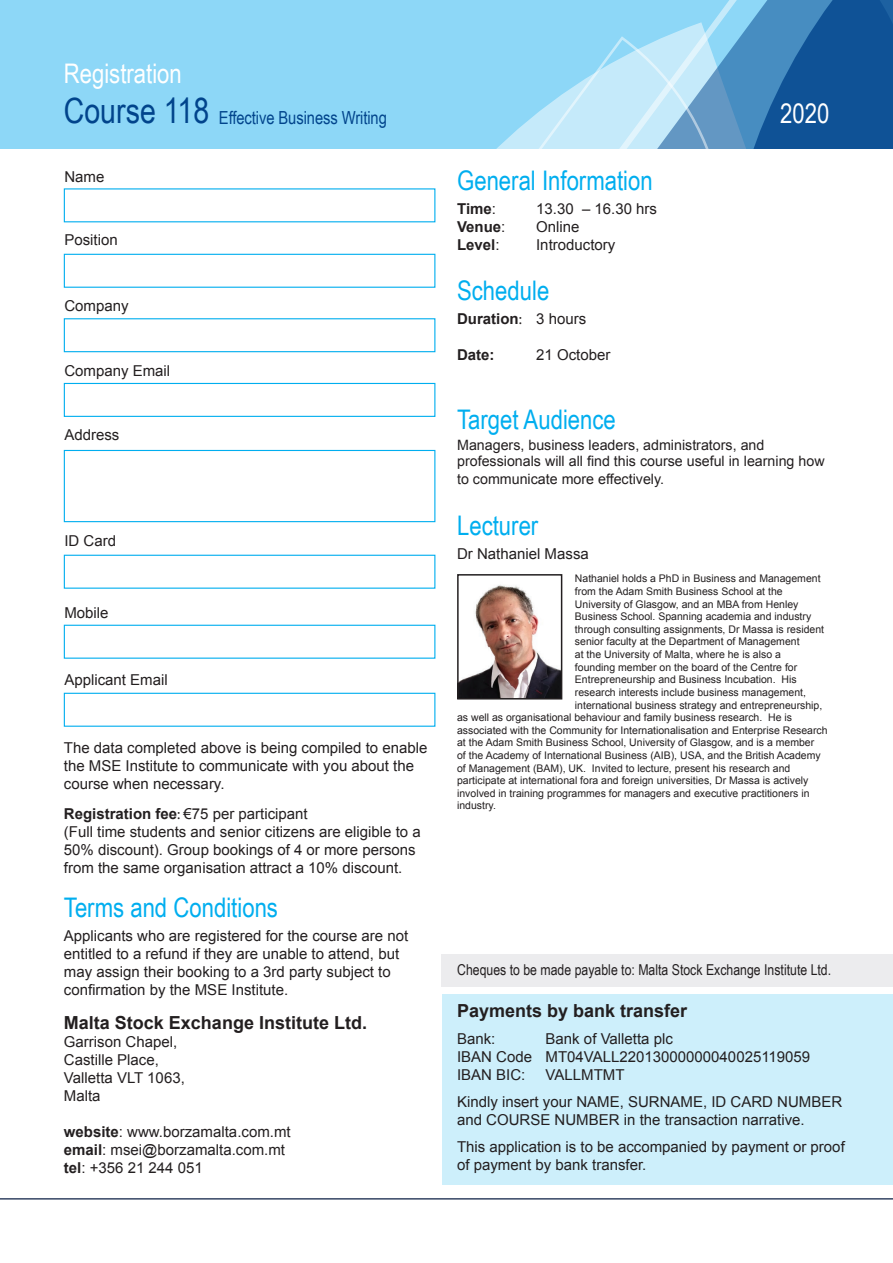
<style>
.page{position:relative;width:893px;height:1263px;background:#fff}
.page>*{position:absolute;margin:0;border:0;box-sizing:border-box;transform-origin:0 0}
.t1{font:34.8px "Arial Narrow";color:#01448c}
.t2{font:27px "Arial Narrow";color:#00aeef}
.t3{font:27px "Arial Narrow";color:#fff}
.t4{font:700 18px "Arial";color:#231f20}
.t5{font:18px "Arial Narrow";letter-spacing:-.005em;color:#01448c}
.t6{font:15px/18px "Arial";color:#231f20}
.t7{font:15px "Arial Narrow";color:#231f20}
.t8{font:700 15px "Arial";color:#231f20}
.t9{font:14.25px/15.8px "Arial";color:#231f20}
.t10{font:10.5px "Arial";color:#231f20}
.s1{font-weight:700}
.s2{font-family:"Myriad Pro"}
.s3{font-weight:400}
.s4{font-family:"Myriad Pro";font-weight:400}
</style>
<div class="page">
<div style="left:0;top:0;width:893px;height:149px;background:#8dd7f7"></div>
<svg style="left:496px;top:0;width:397px;height:149px"></svg>
<hr style="left:0;top:1198px;width:893px;height:1px;background:#02153c">
<div style="left:442px;top:994px;width:451px;height:190px;background:#cdeffb"></div>
<img style="left:460px;top:585px;width:99px;height:111px">
<div style="left:457px;top:574px;width:105px;height:125px;border:2px solid #231f20"></div>
<div style="left:441px;top:954px;width:452px;height:32px;background:#ececee"></div>
<div style="left:64px;top:450px;width:371px;height:72px;border:1px solid #00aeef"></div>
<div style="left:64px;top:254px;width:371px;height:34px;border:1px solid #00aeef"></div>
<div style="left:64px;top:318px;width:371px;height:34px;border:1px solid #00aeef"></div>
<div style="left:64px;top:383px;width:371px;height:34px;border:1px solid #00aeef"></div>
<div style="left:64px;top:555px;width:371px;height:34px;border:1px solid #00aeef"></div>
<div style="left:64px;top:625px;width:371px;height:34px;border:1px solid #00aeef"></div>
<div style="left:64px;top:693px;width:371px;height:34px;border:1px solid #00aeef"></div>
<p class="t3" style="left:64px;top:54px;width:120px">Registration</p>
<p class="t1" style="left:64px;top:85px;width:147px">Course 118</p>
<p class="t5" style="left:219px;top:104px;width:169px">Effective Business Writing</p>
<p class="t6" style="left:64px;top:168px;width:42px">Name</p>
<p class="t6" style="left:64px;top:231px;width:55px">Position</p>
<p class="t6" style="left:64px;top:297px;width:66px">Company</p>
<p class="t6" style="left:64px;top:361px;width:107px">Company Email</p>
<p class="t6" style="left:64px;top:425px;width:57px">Address</p>
<p class="t6" style="left:64px;top:532px;width:53px">ID Card</p>
<p class="t6" style="left:64px;top:603px;width:46px">Mobile</p>
<p class="t6" style="left:64px;top:671px;width:105px">Applicant Email</p>
<p class="t6" style="left:64px;top:739px;width:365px">The data completed above is being compiled to enable the MSE Institute to communicate with you about the course when necessary.</p>
<p class="t6" style="left:64px;top:805px;width:358px"><span class="s1">Registration fee</span><span class="s2">:</span> €75 per participant<br>(Full time students and senior citizens are eligible to a 50% discount). Group bookings of 4 or more persons from the same organisation attract a 10% discount.</p>
<p class="t2" style="left:64px;top:888px;width:216px">Terms and Conditions</p>
<p class="t6" style="left:64px;top:927px;width:346px">Applicants who are registered for the course are not entitled to a refund if they are unable to attend, but may assign their booking to a 3rd party subject to confirmation by the MSE Institute.</p>
<p class="t4" style="left:64px;top:1010px;width:305px">Malta Stock Exchange Institute Ltd.</p>
<p class="t6" style="left:64px;top:1033px;width:115px">Garrison Chapel,</p>
<p class="t6" style="left:64px;top:1051px;width:97px">Castille Place,</p>
<p class="t6" style="left:64px;top:1069px;width:122px">Valletta VLT 1063,</p>
<p class="t6" style="left:64px;top:1087px;width:38px">Malta</p>
<p class="t6" style="left:64px;top:1123px;width:228px"><span class="s1">website</span>: www.borzamalta.com.mt <span class="s1">email</span>: msei@borzamalta.com.mt</p>
<p class="t6" style="left:64px;top:1159px;width:140px"><span class="s1">tel</span>: +356 21 244 051</p>
<p class="t2" style="left:457px;top:160px;width:197px">General Information</p>
<p class="t8" style="left:457px;top:198px;width:40px">Time<span class="s3">:</span></p>
<p class="t8" style="left:457px;top:216px;width:50px">Venue<span class="s3">:</span></p>
<p class="t8" style="left:457px;top:234px;width:44px">Level<span class="s3">:</span></p>
<p class="t2" style="left:457px;top:271px;width:94px">Schedule</p>
<p class="t8" style="left:457px;top:309px;width:66px">Duration<span class="s4">:</span></p>
<p class="t8" style="left:457px;top:345px;width:39px">Date:</p>
<p class="t6" style="left:536px;top:199px;width:122px">13.30 – 16.30 hrs<br>Online<br>Introductory</p>
<p class="t6" style="left:536px;top:310px;width:52px">3 hours</p>
<p class="t6" style="left:536px;top:346px;width:76px">21 October</p>
<p class="t3" style="left:780px;top:93px;width:51px">2020</p>
<p class="t2" style="left:457px;top:399px;width:160px">Target Audience</p>
<p class="t9" style="left:457px;top:438px;width:369px">Managers, business leaders, administrators, and professionals will all find this course useful in learning how</p>
<p class="t9" style="left:457px;top:471px;width:208px">to communicate more effectively.</p>
<p class="t2" style="left:457px;top:505px;width:83px">Lecturer</p>
<p class="t6" style="left:457px;top:544px;width:133px">Dr Nathaniel Massa</p>
<p class="t10" style="left:575px;top:572px;width:247px">Nathaniel holds a PhD in Business and Management</p>
<p class="t10" style="left:575px;top:584px;width:209px">from the Adam Smith Business School at the</p>
<p class="t10" style="left:575px;top:597px;width:225px">University of Glasgow, and an MBA from Henley</p>
<p class="t10" style="left:575px;top:610px;width:238px">Business School. Spanning academia and industry</p>
<p class="t10" style="left:575px;top:622px;width:251px">through consulting assignments, Dr Massa is resident</p>
<p class="t10" style="left:575px;top:635px;width:226px">senior faculty at the Department of Management</p>
<p class="t10" style="left:575px;top:647px;width:207px">at the University of Malta, where he is also a</p>
<p class="t10" style="left:575px;top:660px;width:224px">founding member on the board of the Centre for</p>
<p class="t10" style="left:575px;top:673px;width:223px">Entrepreneurship and Business Incubation. His</p>
<p class="t10" style="left:575px;top:685px;width:233px">research interests include business management,</p>
<p class="t10" style="left:575px;top:698px;width:249px">international business strategy and entrepreneurship,</p>
<p class="t10" style="left:457px;top:710px;width:336px">as well as organisational behaviour and family business research. He is</p>
<p class="t10" style="left:457px;top:723px;width:372px">associated with the Community for Internationalisation and Enterprise Research</p>
<p class="t10" style="left:457px;top:736px;width:359px">at the Adam Smith Business School, University of Glasgow, and is a member</p>
<p class="t10" style="left:457px;top:748px;width:365px">of the Academy of International Business (AIB), USA, and the British Academy</p>
<p class="t10" style="left:457px;top:761px;width:335px">of Management (BAM), UK. Invited to lecture, present his research and</p>
<p class="t10" style="left:457px;top:773px;width:353px">participate at international fora and foreign universities, Dr Massa is actively</p>
<p class="t10" style="left:457px;top:786px;width:354px">involved in training programmes for managers and executive practitioners in</p>
<p class="t10" style="left:457px;top:799px;width:40px">industry.</p>
<p class="t7" style="left:457px;top:959px;width:376px">Cheques to be made payable to: Malta Stock Exchange Institute Ltd.</p>
<p class="t4" style="left:457px;top:998px;width:232px">Payments by bank transfer</p>
<p class="t6" style="left:457px;top:1029px;width:40px">Bank:</p>
<p class="t6" style="left:546px;top:1029px;width:129px">Bank of Valletta plc</p>
<p class="t6" style="left:457px;top:1047px;width:355px">IBAN Code MT04VALL22013000000040025119059</p>
<p class="t6" style="left:457px;top:1065px;width:70px">IBAN BIC:</p>
<p class="t6" style="left:546px;top:1065px;width:80px">VALLMTMT</p>
<p class="t6" style="left:457px;top:1092px;width:387px">Kindly insert your NAME, SURNAME, ID CARD NUMBER and COURSE NUMBER in the transaction narrative.</p>
<p class="t6" style="left:457px;top:1137px;width:389px">This application is to be accompanied by payment or proof of payment by bank transfer.</p>
</div>
